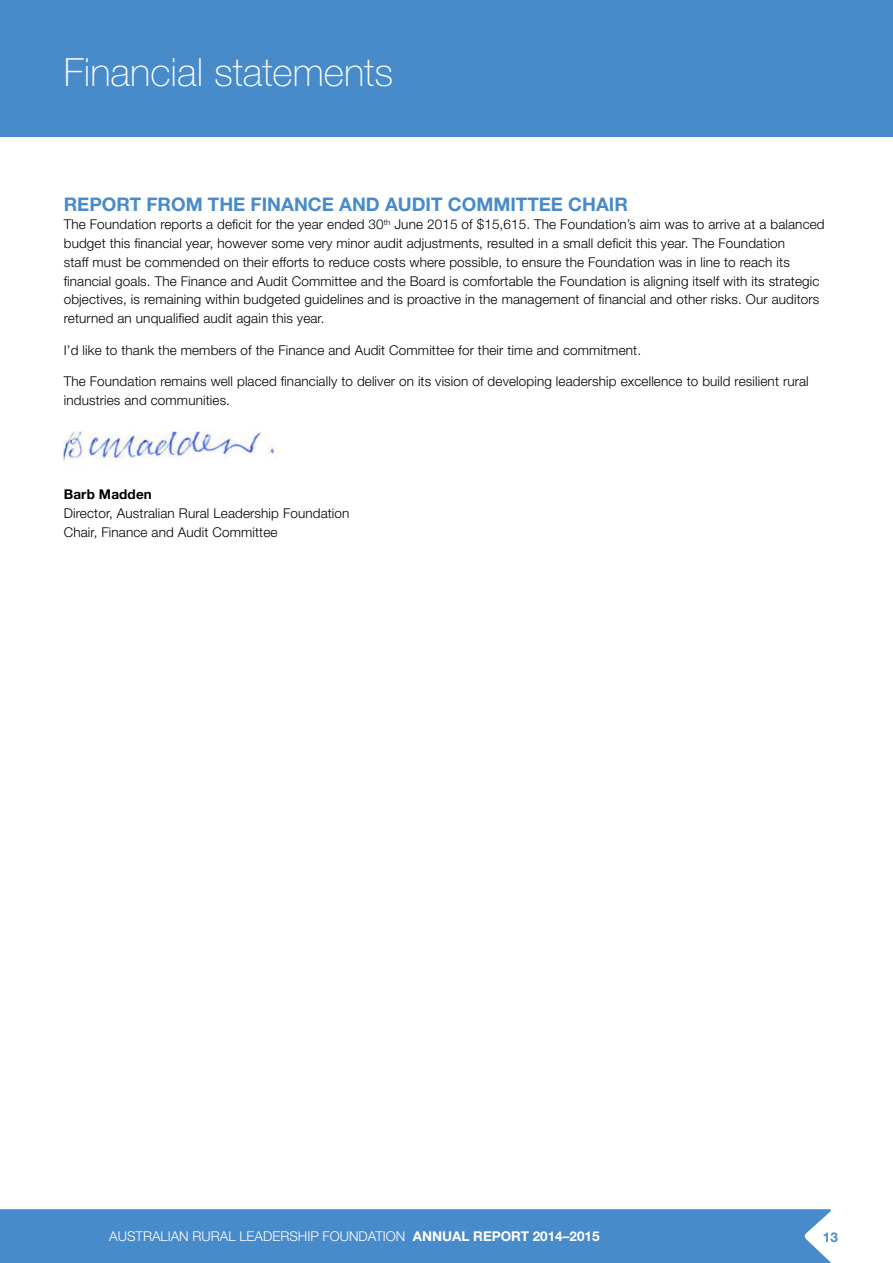
<style>
.page{position:relative;width:893px;height:1263px;background:#fff}
.page>*{position:absolute;margin:0;border:0;box-sizing:border-box;transform-origin:0 0}
.t1{font:100 39px "Helvetica Neue LT Std";color:#fff}
.t2{font:700 18.75px "Helvetica Neue LT Std";color:#488bca}
.t3{font:300 13.5px/18.8px "Helvetica Neue LT Std";letter-spacing:.01em;color:#000}
.t4{font:300 13.5px "Helvetica Neue LT Std";color:#fff}
.t5{font:700 13.5px "Helvetica Neue LT Std";letter-spacing:.01em;color:#000}
.t6{font:700 13.5px "Helvetica Neue LT Std";color:#488bca}
.s1{font-weight:700}
</style>
<div class="page">
<div style="left:0;top:0;width:893px;height:136px;background:#488bca"></div>
<img style="left:64px;top:431px;width:214px;height:35px">
<div style="left:0;top:1209px;width:831px;height:54px;background:#488bca"></div>
<h1 class="t1" style="left:64px;top:49px;width:331px">Financial statements</h1>
<h2 class="t2" style="left:64px;top:192px;width:566px">REPORT FROM THE FINANCE AND AUDIT COMMITTEE CHAIR</h2>
<p class="t3" style="left:64px;top:215px;width:762px">The Foundation reports a deficit for the year ended 30<sup>th</sup> June 2015 of $15,615. The Foundation’s aim was to arrive at a balanced budget this financial year, however some very minor audit adjustments, resulted in a small deficit this year. The Foundation<br>staff must be commended on their efforts to reduce costs where possible, to ensure the Foundation was in line to reach its financial goals. The Finance and Audit Committee and the Board is comfortable the Foundation is aligning itself with its strategic objectives, is remaining within budgeted guidelines and is proactive in the management of financial and other risks. Our auditors returned an unqualified audit again this year.</p>
<p class="t3" style="left:64px;top:340px;width:576px">I’d like to thank the members of the Finance and Audit Committee for their time and commitment.</p>
<p class="t3" style="left:64px;top:372px;width:746px">The Foundation remains well placed financially to deliver on its vision of developing leadership excellence to build resilient rural industries and communities.</p>
<p class="t5" style="left:64px;top:486px;width:90px">Barb Madden</p>
<p class="t3" style="left:64px;top:504px;width:287px">Director, Australian Rural Leadership Foundation<br>Chair, Finance and Audit Committee</p>
<p class="t4" style="left:109px;top:1227px;width:492px">AUSTRALIAN RURAL LEADERSHIP FOUNDATION <span class="s1">ANNUAL REPORT 2014–2015</span></p>
<p class="t6" style="left:823px;top:1228px;width:17px">13</p>
</div>
